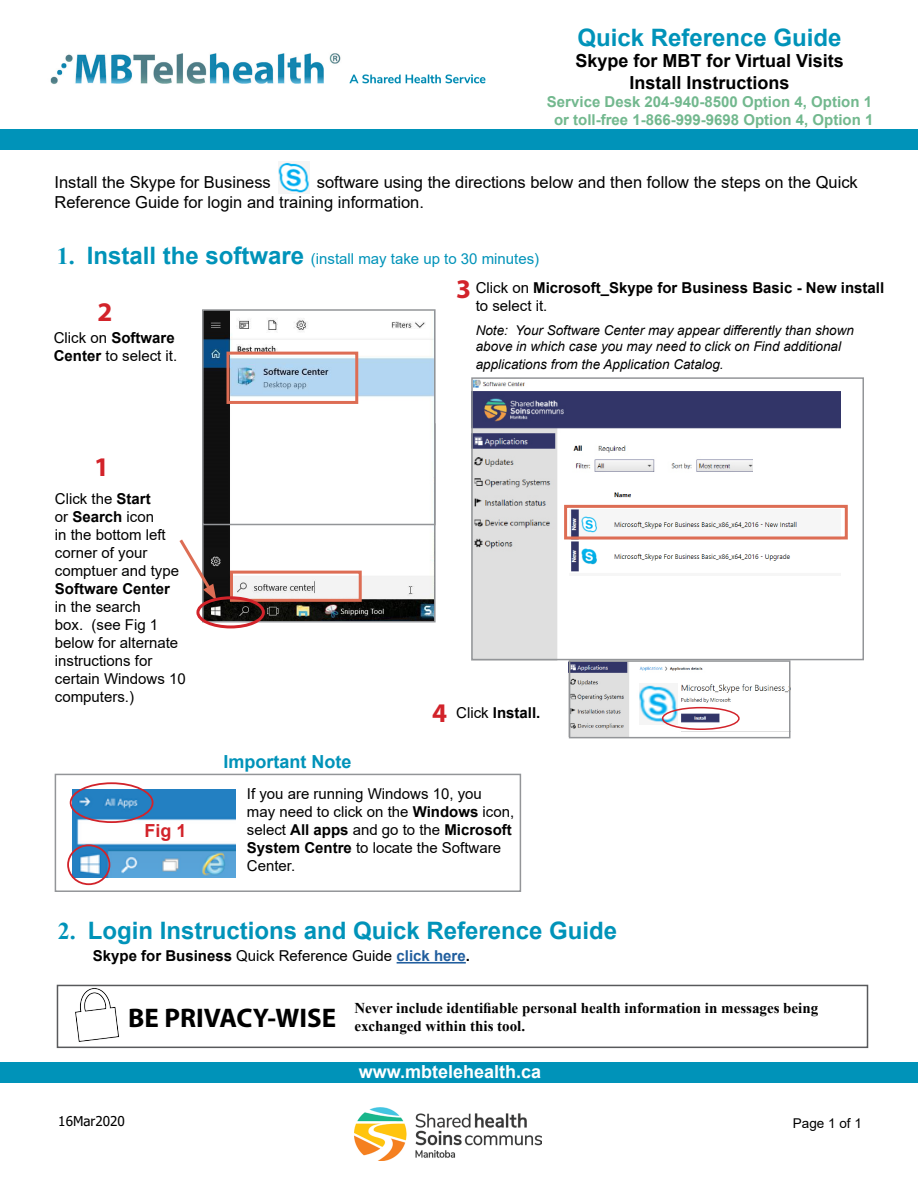
<style>
.page{position:relative;width:918px;height:1188px;background:#fff}
.page>*{position:absolute;margin:0;border:0;box-sizing:border-box;transform-origin:0 0}
.t1{font:700 27px "Myriad Pro";color:#000}
.t2{font:700 27px "Myriad Pro";color:#d2232a}
.t3{font:700 24px "Arial";color:#0093b9}
.t4{font:700 18px "Arial";color:#000}
.t5{font:700 18px "Arial";color:#fff}
.t6{font:700 18px "Arial";color:#0093b9}
.t7{font:700 18px "Arial";color:#d2232a}
.TOC_Chapter{font:16.5px/19.8px "Arial";color:#000}
.t8{font:15px/18px "Arial";color:#000}
.t9{font:700 15px/18px "Times New Roman";color:#000}
.t10{font:700 15px "Arial";color:#72b88e}
.t11{font:700 15px/18px "Arial";color:#000}
.t12{font:15px "Arial";color:#0093b9}
.t13{font:italic 13.5px/16.2px "Arial";color:#000}
.t14{font:13.5px "Tahoma";color:#000}
.t15{font:13.5px "Arial";color:#000}
.s1{font-family:"Times New Roman";font-weight:700;font-size:24px}
.s2{font-weight:700;font-size:24px}
.s3{font-weight:700}
.s4{font-weight:400}
.s5{font-family:"Times New Roman"}
.s6{font-weight:700;color:#215e9e}
</style>
<div class="page">
<div style="left:0;top:129px;width:918px;height:21px;background:#0093b9"></div>
<div style="left:0;top:1062px;width:918px;height:21px;background:#0093b9"></div>
<img style="left:50px;top:53px;width:436px;height:31px">
<img style="left:354px;top:1108px;width:188px;height:52px">
<div style="left:57px;top:985px;width:811px;height:63px;border:2px solid #58595b"></div>
<img style="left:57px;top:984px;width:81px;height:65px">
<hr style="left:397px;top:962px;width:69px;height:2px;background:#215e9e">
<img style="left:72px;top:790px;width:163px;height:87px">
<div style="left:67px;top:844px;width:43px;height:41px;border:2px solid #d2232a;border-radius:50%"></div>
<div style="left:70px;top:782px;width:84px;height:41px;border:2px solid #d2232a;border-radius:50%"></div>
<div style="left:55px;top:774px;width:466px;height:118px;border:2px solid #939598"></div>
<img style="left:205px;top:525px;width:228px;height:94px">
<div style="left:202px;top:423px;width:234px;height:199px;border:2px solid #939598"></div>
<img style="left:205px;top:312px;width:228px;height:210px">
<div style="left:202px;top:309px;width:234px;height:216px;border:2px solid #939598"></div>
<div style="left:226px;top:352px;width:132px;height:52px;border:3px solid #dd6d54"></div>
<div style="left:230px;top:571px;width:132px;height:31px;border:3px solid #dd6d54"></div>
<svg style="left:179px;top:536px;width:37px;height:64px"></svg>
<div style="left:196px;top:596px;width:69px;height:32px;border:3px solid #d2232a;border-radius:50%"></div>
<img style="left:572px;top:663px;width:215px;height:72px">
<img style="left:474px;top:380px;width:367px;height:277px">
<div style="left:471px;top:377px;width:393px;height:283px;border:2px solid #939598"></div>
<div style="left:569px;top:660px;width:221px;height:78px;border:2px solid #939598"></div>
<div style="left:569px;top:556px;width:272px;height:74px;background:#fff"></div>
<img style="left:563px;top:479px;width:278px;height:96px">
<div style="left:564px;top:505px;width:284px;height:34px;border:3px solid #dd6d54"></div>
<img style="left:639px;top:684px;width:38px;height:40px">
<div style="left:662px;top:707px;width:78px;height:23px;border:2px solid #d2232a;border-radius:50%"></div>
<img style="left:278px;top:162px;width:31px;height:31px">
<p class="t3" style="left:578px;top:20px;width:266px">Quick Reference Guide</p>
<p class="t4" style="left:575px;top:48px;width:270px">Skype for MBT for Virtual Visits</p>
<p class="t4" style="left:630px;top:70px;width:162px">Install Instructions</p>
<p class="t10" style="left:547px;top:91px;width:327px">Service Desk 204-940-8500 Option 4, Option 1</p>
<p class="t10" style="left:554px;top:109px;width:321px">or toll-free 1-866-999-9698 Option 4, Option 1</p>
<p class="TOC_Chapter" style="left:54px;top:172px;width:805px;text-indent:262px">software using the directions below and then follow the steps on the Quick<br>Reference Guide for login and training information.</p>
<p class="TOC_Chapter" style="left:54px;top:172px;width:218px">Install the Skype for Business</p>
<p class="t12" style="left:57px;top:248px;width:484px"><span class="s1">1.</span> <span class="s2">Install the software</span> (install may take up to 30 minutes)</p>
<p class="t2" style="left:98px;top:295px;width:16px">2</p>
<p class="t8" style="left:54px;top:329px;width:125px">Click on <span class="s3">Software<br>Center</span> to select it.</p>
<p class="t2" style="left:94px;top:450px;width:16px">1</p>
<p class="t8" style="left:55px;top:489px;width:132px">Click the <span class="s3">Start<br></span>or <span class="s3">Search</span> icon<br>in the bottom left corner of your comptuer and type<br><span class="s3">Software Center<br></span>in the search<br>box. (see Fig 1 below for alternate instructions for certain Windows 10 computers.)</p>
<p class="t7" style="left:144px;top:818px;width:44px">Fig 1</p>
<p class="t2" style="left:456px;top:272px;width:16px">3</p>
<p class="t11" style="left:476px;top:279px;width:410px"><span class="s4">Click on</span> Microsoft_Skype for Business Basic - New install <span class="s4">to select it.</span></p>
<p class="t13" style="left:476px;top:322px;width:380px">Note: Your Software Center may appear differently than shown above in which case you may need to click on Find additional</p>
<p class="t13" style="left:476px;top:357px;width:249px">applications from the Application Catalog.</p>
<p class="t6" style="left:223px;top:749px;width:129px">Important Note</p>
<p class="t2" style="left:432px;top:695px;width:16px">4</p>
<p class="t11" style="left:456px;top:704px;width:86px"><span class="s4">Click</span> Install.</p>
<p class="t8" style="left:247px;top:785px;width:269px">If you are running Windows 10, you<br>may need to click on the <span class="s3">Windows</span> icon, select <span class="s3">All apps</span> and go to the <span class="s3">Microsoft<br>System Centre</span> to locate the Software<br>Center.</p>
<p class="t3" style="left:58px;top:914px;width:561px"><span class="s5">2.</span> Login Instructions and Quick Reference Guide</p>
<p class="t8" style="left:93px;top:947px;width:379px"><span class="s3">Skype for Business</span> Quick Reference Guide <span class="s6">click here</span><span class="s3">.</span></p>
<p class="t1" style="left:128px;top:1001px;width:209px">BE PRIVACY-WISE</p>
<p class="t9" style="left:354px;top:999px;width:465px">Never include identifiable personal health information in messages being exchanged within this tool.</p>
<p class="t14" style="left:58px;top:1112px;width:68px">16Mar2020</p>
<p class="t5" style="left:359px;top:1059px;width:184px">www.mbtelehealth.ca</p>
<p class="t15" style="left:793px;top:1114px;width:71px">Page 1 of 1</p>
</div>
